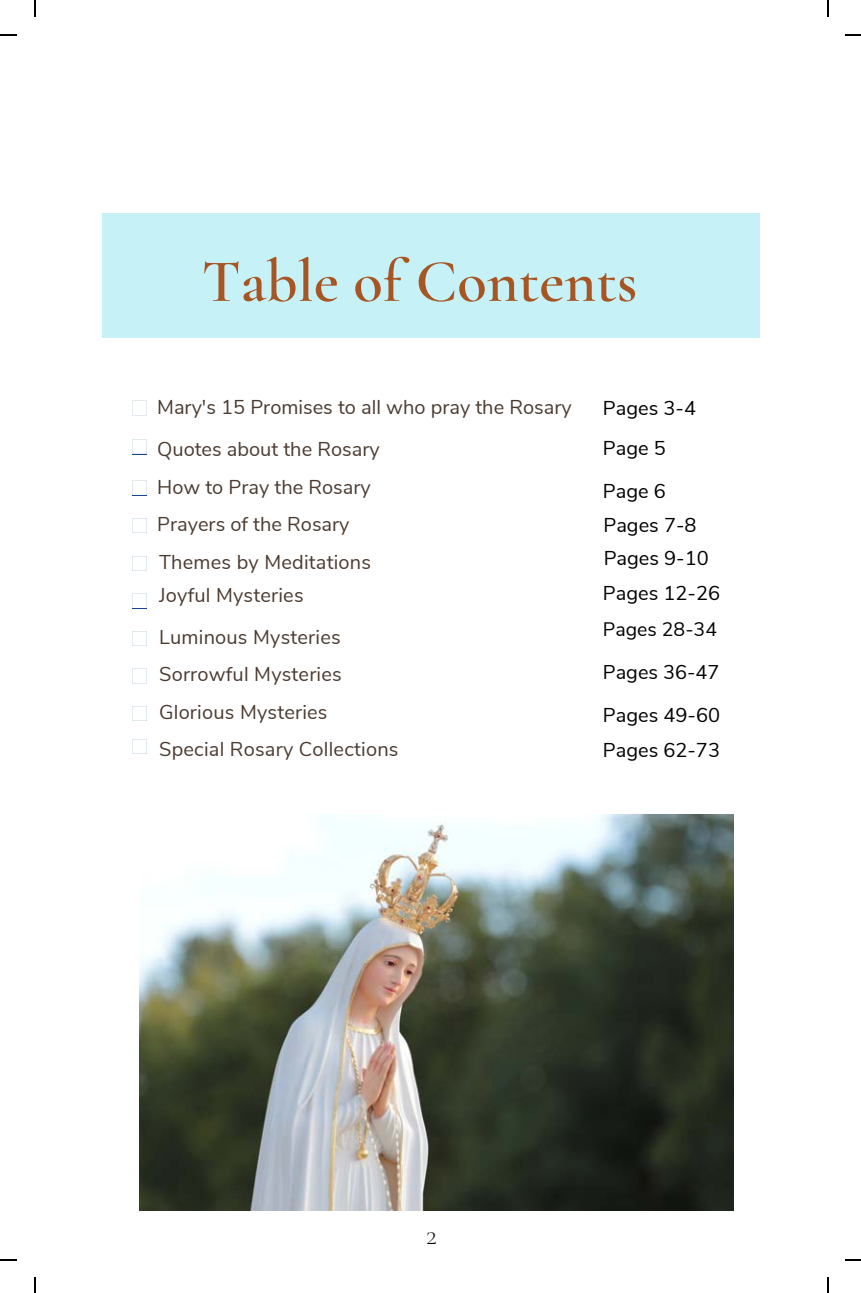
<style>
.page{position:relative;width:861px;height:1293px;background:#fff}
.page>*{position:absolute;margin:0;border:0;box-sizing:border-box;transform-origin:0 0}
.t1{font:600 60.8px "Cormorant Garamond";color:#a65523}
.t2{font:300 24px "Cormorant SC";color:#000}
.t3{font:20px/42px "Nunito Sans";letter-spacing:.01em;color:#4b3b31}
.t4{font:20px/40px "Nunito Sans";color:#000}
.t5{font:19.4px "Nunito Sans";color:#000}
</style>
<div class="page">
<div style="left:102px;top:213px;width:657px;height:125px;background:#c0f0f7"></div>
<svg style="left:133px;top:570px;width:14px;height:1px"></svg>
<svg style="left:132px;top:556px;width:15px;height:14px"></svg>
<div style="left:133px;top:401px;width:14px;height:15px;background:#e3e9f1"></div>
<svg style="left:132px;top:401px;width:14px;height:14px"></svg>
<svg style="left:132px;top:593px;width:15px;height:15px"></svg>
<svg style="left:132px;top:439px;width:15px;height:15px"></svg>
<svg style="left:133px;top:645px;width:14px;height:1px"></svg>
<svg style="left:132px;top:631px;width:15px;height:14px"></svg>
<svg style="left:132px;top:480px;width:15px;height:15px"></svg>
<svg style="left:132px;top:668px;width:15px;height:15px"></svg>
<svg style="left:133px;top:720px;width:14px;height:1px"></svg>
<svg style="left:132px;top:706px;width:15px;height:14px"></svg>
<svg style="left:132px;top:518px;width:15px;height:15px"></svg>
<svg style="left:133px;top:753px;width:14px;height:1px"></svg>
<svg style="left:132px;top:739px;width:15px;height:14px"></svg>
<img style="left:139px;top:814px;width:594px;height:395px">
<svg style="left:34px;top:0;width:2px;height:17px"></svg>
<svg style="left:0;top:35px;width:16px;height:1px"></svg>
<svg style="left:827px;top:0;width:1px;height:17px"></svg>
<svg style="left:845px;top:35px;width:15px;height:1px"></svg>
<svg style="left:34px;top:1277px;width:2px;height:15px"></svg>
<svg style="left:0;top:1259px;width:16px;height:1px"></svg>
<svg style="left:827px;top:1277px;width:1px;height:15px"></svg>
<svg style="left:845px;top:1259px;width:15px;height:1px"></svg>
<h1 class="t1" style="left:202px;top:245px;width:437px">Table of Contents</h1>
<p class="t3" style="left:157px;top:386px;width:416px">Mary's 15 Promises to all who pray the Rosary<br>Quotes about the Rosary</p>
<p class="t3" style="left:157px;top:468px;width:215px;line-height:37.4px">How to Pray the Rosary<br>Prayers of the Rosary</p>
<p class="t3" style="left:159px;top:541px;width:213px">Themes by Meditations</p>
<p class="t3" style="left:159px;top:574px;width:183px">Joyful Mysteries<br>Luminous Mysteries</p>
<p class="t3" style="left:159px;top:656px;width:184px;line-height:37.6px">Sorrowful Mysteries<br>Glorious Mysteries</p>
<p class="t3" style="left:159px;top:728px;width:241px">Special Rosary Collections</p>
<p class="t4" style="left:602px;top:388px;width:94px">Pages 3-4<br>Page 5</p>
<p class="t4" style="left:602px;top:474px;width:95px;line-height:34.4px">Page 6<br>Pages 7-8</p>
<p class="t4" style="left:602px;top:540px;width:118px;line-height:35px">Pages 9-10<br>Pages 12-26</p>
<p class="t5" style="left:602px;top:616px;width:116px">Pages 28-34</p>
<p class="t4" style="left:602px;top:651px;width:118px;line-height:42.6px">Pages 36-47<br>Pages 49-60</p>
<p class="t4" style="left:602px;top:729px;width:118px">Pages 62-73</p>
<p class="t2" style="left:426px;top:1221px;width:12px">2</p>
</div>
